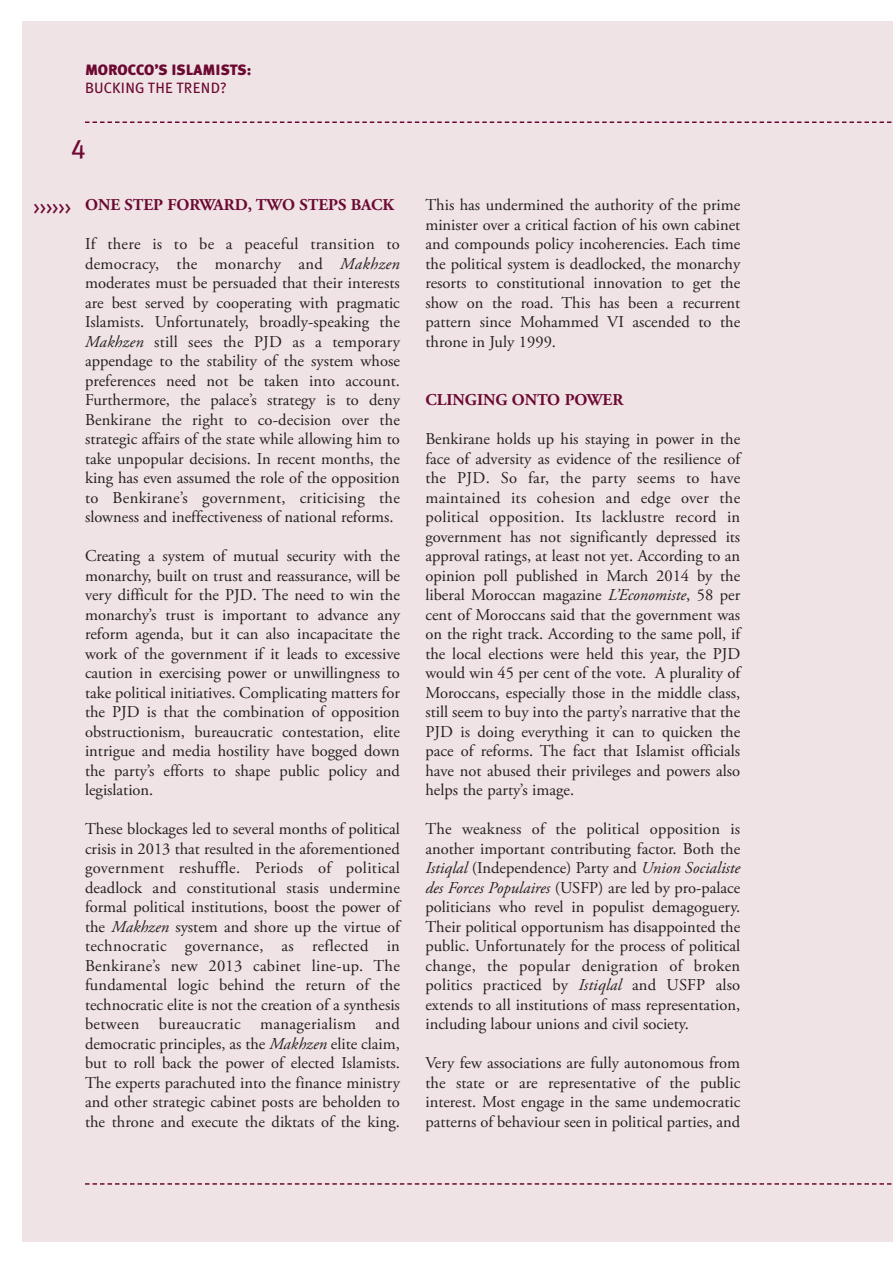
<style>
.page{position:relative;width:893px;height:1263px;background:#fff}
.page>*{position:absolute;margin:0;border:0;box-sizing:border-box;transform-origin:0 0}
.t1{font:27px "Meta Plus Book Caps";color:#6c0932}
.t2{font:18px "Meta Plus Book Caps";color:#6c0932}
.t3{font:16.5px/19.5px "Adobe Garamond Pro";color:#231f20;text-align:justify}
.t4{font:700 16.5px "Adobe Garamond Pro";color:#6c0932}
.t5{font:900 15px "Meta Plus";color:#6c0932}
.t6{font:15px "Meta Plus";letter-spacing:.01em;color:#6c0932}
.s1{font-style:italic}
</style>
<div class="page">
<div style="left:22px;top:22px;width:871px;height:1220px;background:#efe3e5"></div>
<svg style="left:85px;top:121px;width:807px;height:2px"></svg>
<svg style="left:85px;top:1183px;width:807px;height:2px"></svg>
<p class="t5" style="left:85px;top:61px;width:168px">MOROCCO’S ISLAMISTS:</p>
<p class="t6" style="left:85px;top:79px;width:143px">BUCKING THE TREND?</p>
<h1 class="t1" style="left:71px;top:133px;width:16px">4</h1>
<p class="t2" style="left:34px;top:197px;width:39px">&gt;&gt;&gt;&gt;&gt;&gt;</p>
<p class="t4" style="left:85px;top:198px;width:311px">ONE STEP FORWARD, TWO STEPS BACK</p>
<p class="t3" style="left:85px;top:235px;width:316px">If there is to be a peaceful transition to democracy, the monarchy and <span class="s1">Makhzen </span>moderates must be persuaded that their interests are best served by cooperating with pragmatic Islamists. Unfortunately, broadly-speaking the <span class="s1">Makhzen</span> still sees the PJD as a temporary appendage to the stability of the system whose preferences need not be taken into account.<br>Furthermore, the palace’s strategy is to deny Benkirane the right to co-decision over the strategic affairs of the state while allowing him to take unpopular decisions. In recent months, the king has even assumed the role of the opposition to Benkirane’s government, criticising the slowness and ineffectiveness of national reforms.</p>
<p class="t3" style="left:85px;top:547px;width:316px">Creating a system of mutual security with the monarchy, built on trust and reassurance, will be very difficult for the PJD. The need to win the monarchy’s trust is important to advance any reform agenda, but it can also incapacitate the work of the government if it leads to excessive caution in exercising power or unwillingness to take political initiatives. Complicating matters for the PJD is that the combination of opposition obstructionism, bureaucratic contestation, elite intrigue and media hostility have bogged down the party’s efforts to shape public policy and legislation.</p>
<p class="t3" style="left:85px;top:820px;width:316px">These blockages led to several months of political crisis in 2013 that resulted in the aforementioned government reshuffle. Periods of political deadlock and constitutional stasis undermine formal political institutions, boost the power of the <span class="s1">Makhzen</span> system and shore up the virtue of technocratic governance, as reflected in Benkirane’s new 2013 cabinet line-up. The fundamental logic behind the return of the technocratic elite is not the creation of a synthesis between bureaucratic managerialism and democratic principles, as the <span class="s1">Makhzen</span> elite claim, but to roll back the power of elected Islamists.<br>The experts parachuted into the finance ministry and other strategic cabinet posts are beholden to the throne and execute the diktats of the king.</p>
<p class="t3" style="left:425px;top:196px;width:316px">This has undermined the authority of the prime minister over a critical faction of his own cabinet and compounds policy incoherencies. Each time the political system is deadlocked, the monarchy resorts to constitutional innovation to get the show on the road. This has been a recurrent pattern since Mohammed VI ascended to the throne in July 1999.</p>
<p class="t4" style="left:425px;top:393px;width:199px">CLINGING ONTO POWER</p>
<p class="t3" style="left:425px;top:430px;width:316px">Benkirane holds up his staying in power in the face of adversity as evidence of the resilience of the PJD. So far, the party seems to have maintained its cohesion and edge over the political opposition. Its lacklustre record in government has not significantly depressed its approval ratings, at least not yet. According to an opinion poll published in March 2014 by the liberal Moroccan magazine <span class="s1">L’Economiste</span>, 58 per cent of Moroccans said that the government was on the right track. According to the same poll, if the local elections were held this year, the PJD would win 45 per cent of the vote. A plurality of Moroccans, especially those in the middle class, still seem to buy into the party’s narrative that the PJD is doing everything it can to quicken the pace of reforms. The fact that Islamist officials have not abused their privileges and powers also helps the party’s image.</p>
<p class="t3" style="left:425px;top:820px;width:316px">The weakness of the political opposition is another important contributing factor. Both the <span class="s1">Istiqlal</span> (Independence) Party and <span class="s1">Union Socialiste des Forces Populaires</span> (USFP) are led by pro-palace politicians who revel in populist demagoguery.<br>Their political opportunism has disappointed the public. Unfortunately for the process of political change, the popular denigration of broken politics practiced by <span class="s1">Istiqlal</span> and USFP also extends to all institutions of mass representation, including labour unions and civil society.</p>
<p class="t3" style="left:425px;top:1054px;width:316px">Very few associations are fully autonomous from the state or are representative of the public interest. Most engage in the same undemocratic patterns of behaviour seen in political parties, and</p>
</div>
